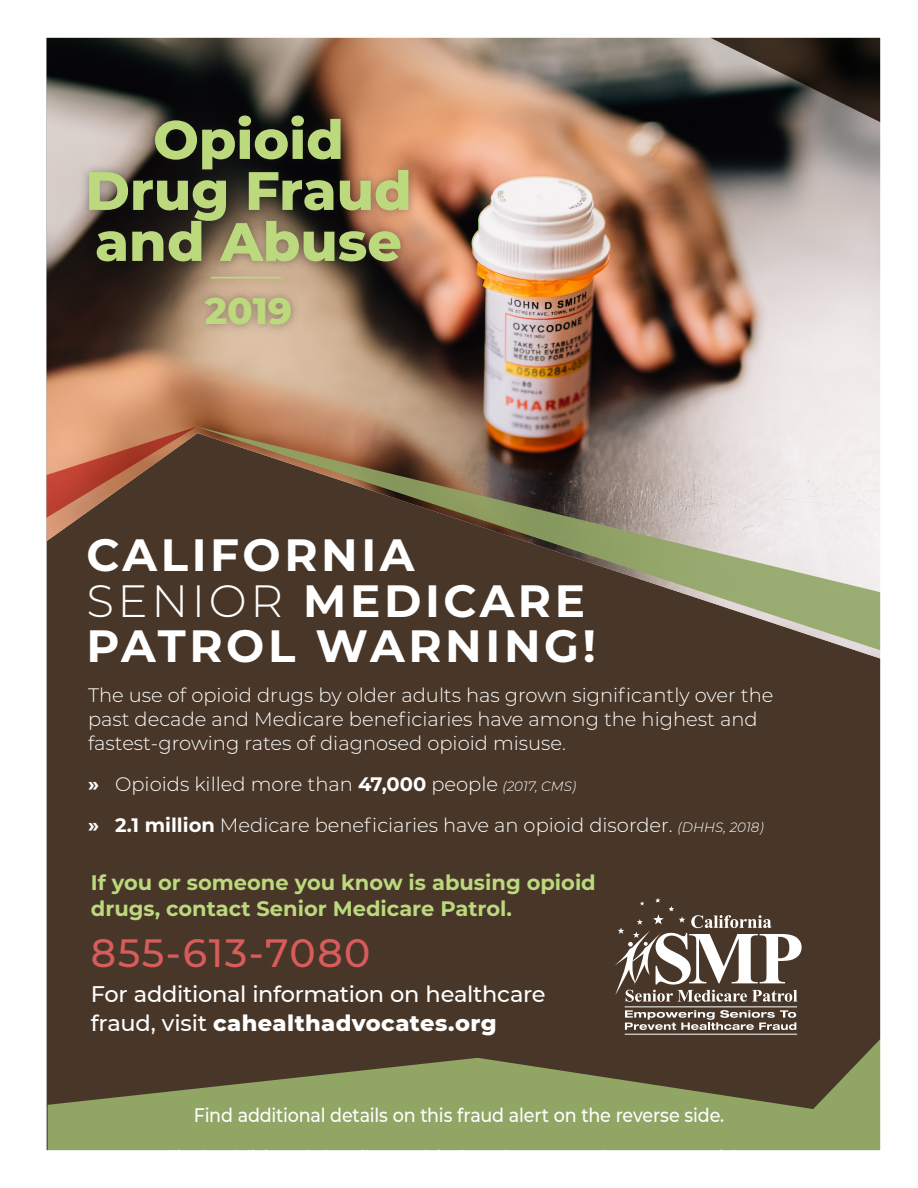
<style>
.page{position:relative;width:918px;height:1188px;background:#fff}
.page>*{position:absolute;margin:0;border:0;box-sizing:border-box;transform-origin:0 0}
.t1{font:800 54px/51px "Montserrat";color:#bcd97e;text-align:center}
.t2{font:700 45.3px/45.3px "Montserrat";letter-spacing:.08em;color:#fff}
.T_4{font:500 39.3px "Montserrat";letter-spacing:.04em;color:#d95b5b}
.t3{font:800 37.5px "Montserrat";color:#bcd97e}
.Body_Texts{font:500 22.5px/28.5px "Montserrat";letter-spacing:-.015em;color:#fff}
.t4{font:700 21px/25.5px "Montserrat";color:#bcd97e}
.t5{font:300 19.5px/24px "Montserrat";color:#fff}
.t6{font:500 19.5px "Montserrat";letter-spacing:-.01em;color:#fff;scale:.9 1}
.s1{font-weight:300}
.s2{font-weight:700}
.s3{font-style:italic;font-size:13.5px}
.s4{font-weight:800}
</style>
<div class="page">
<div style="left:47px;top:661px;width:832px;height:488px;background:#483729"></div>
<img style="left:47px;top:39px;width:832px;height:621px">
<svg style="left:47px;top:427px;width:150px;height:91px;background:#995e46"></svg>
<svg style="left:708px;top:39px;width:171px;height:88px;background:#403c37"></svg>
<svg style="left:197px;top:427px;width:682px;height:225px;background:#7d705f"></svg>
<svg style="left:48px;top:1032px;width:831px;height:117px;background:#72774b"></svg>
<svg style="left:625px;top:1010px;width:171px;height:20px;background:#81766c"></svg>
<hr style="left:625px;top:1006px;width:172px;height:1px;background:#fff">
<hr style="left:625px;top:1034px;width:172px;height:1px;background:#fff">
<svg style="left:615px;top:898px;width:187px;height:104px"></svg>
<div style="left:80px;top:106px;width:338px;height:228px;background:#231f20;opacity:.4"></div>
<hr style="left:211px;top:277px;width:70px;height:2px;background:#bcd97e">
<p class="t1" style="left:85px;top:111px;width:328px">Opioid<br>Drug Fraud and Abuse</p>
<p class="t3" style="left:205px;top:283px;width:89px">2019</p>
<p class="t2" style="left:86px;top:530px;width:511px">CALIFORNIA<br><span class="s1">SENIOR</span> MEDICARE<br>PATROL WARNING!</p>
<p class="t5" style="left:88px;top:682px;width:687px">The use of opioid drugs by older adults has grown significantly over the past decade and Medicare beneficiaries have among the highest and fastest-growing rates of diagnosed opioid misuse.</p>
<p class="t5" style="left:88px;top:771px;width:490px"><span class="s2">»</span> Opioids killed more than <span class="s2">47,000</span> people <span class="s3">(2017, CMS)</span></p>
<p class="t5" style="left:88px;top:813px;width:677px"><span class="s2">» 2.1 million</span> Medicare beneficiaries have an opioid disorder. <span class="s3">(DHHS, 2018)</span></p>
<p class="t4" style="left:91px;top:869px;width:507px">If you or someone you know is abusing opioid drugs, contact Senior Medicare Patrol.</p>
<p class="T_4" style="left:91px;top:926px;width:281px">855-613-7080</p>
<p class="Body_Texts" style="left:91px;top:979px;width:456px">For additional information on healthcare fraud, visit <span class="s4">cahealthadvocates.org</span></p>
<p class="t6" style="left:194px;top:1102px;width:591px">Find additional details on this fraud alert on the reverse side.</p>
</div>
